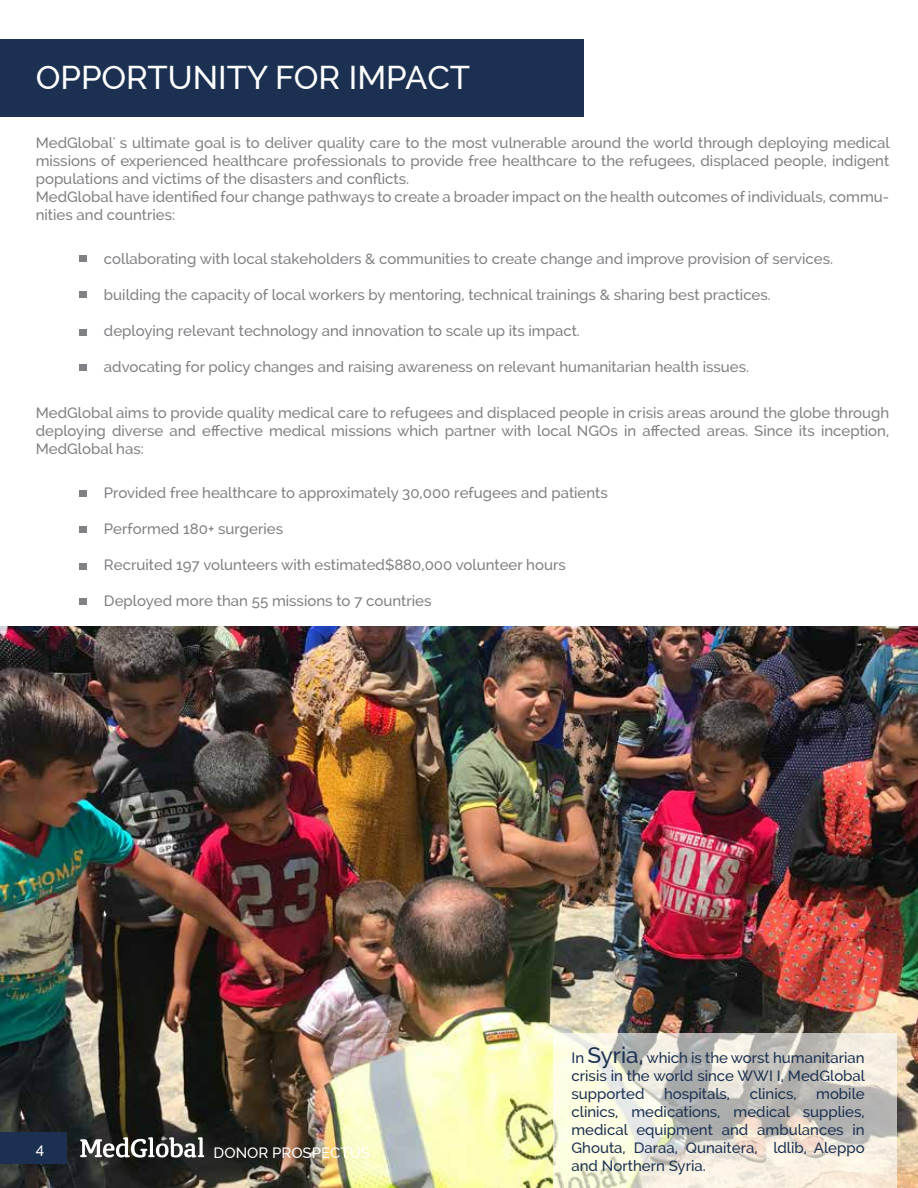
<style>
.page{position:relative;width:918px;height:1188px;background:#fff}
.page>*{position:absolute;margin:0;border:0;box-sizing:border-box;transform-origin:0 0}
.t1{font:500 33px "Raleway";color:#fff}
.t2{font:500 15px/18px "Raleway";color:#808184}
.t3{font:500 15px/18px "Raleway";color:#1c3151;text-align:justify}
.t4{font:500 15px "Raleway";color:#fff}
.s1{font-size:22.5px}
</style>
<div class="page">
<img style="left:0;top:627px;width:918px;height:561px">
<svg style="left:554px;top:1033px;width:343px;height:155px;background:#dddacf"></svg>
<div style="left:0;top:39px;width:583px;height:78px;background:#1c3151"></div>
<div style="left:79px;top:256px;width:8px;height:6px;background:#808184"></div>
<div style="left:79px;top:292px;width:8px;height:6px;background:#808184"></div>
<div style="left:79px;top:329px;width:8px;height:7px;background:#808184"></div>
<div style="left:79px;top:364px;width:8px;height:6px;background:#808184"></div>
<div style="left:79px;top:490px;width:8px;height:7px;background:#808184"></div>
<div style="left:79px;top:526px;width:8px;height:7px;background:#808184"></div>
<div style="left:79px;top:563px;width:8px;height:7px;background:#808184"></div>
<div style="left:79px;top:598px;width:8px;height:7px;background:#808184"></div>
<div style="left:0;top:1132px;width:67px;height:32px;background:#1c3151"></div>
<svg style="left:80px;top:1137px;width:124px;height:21px"></svg>
<h1 class="t1" style="left:36px;top:59px;width:436px">OPPORTUNITY FOR IMPACT</h1>
<p class="t2" style="left:36px;top:134px;width:855px">MedGlobal' s ultimate goal is to deliver quality care to the most vulnerable around the world through deploying medical missions of experienced healthcare professionals to provide free healthcare to the refugees, displaced people, indigent populations and victims of the disasters and conflicts.<br>MedGlobal have identified four change pathways to create a broader impact on the health outcomes of individuals, commu&shy;nities and countries:</p>
<p class="t2" style="left:104px;top:249px;width:731px">collaborating with local stakeholders &amp; communities to create change and improve provision of services.</p>
<p class="t2" style="left:104px;top:285px;width:668px">building the capacity of local workers by mentoring, technical trainings &amp; sharing best practices.</p>
<p class="t2" style="left:104px;top:321px;width:477px">deploying relevant technology and innovation to scale up its impact.</p>
<p class="t2" style="left:104px;top:357px;width:647px">advocating for policy changes and raising awareness on relevant humanitarian health issues.</p>
<p class="t2" style="left:36px;top:404px;width:855px;text-align:justify">MedGlobal aims to provide quality medical care to refugees and displaced people in crisis areas around the globe through deploying diverse and effective medical missions which partner with local NGOs in affected areas. Since its inception, MedGlobal has:</p>
<p class="t2" style="left:104px;top:483px;width:505px">Provided free healthcare to approximately 30,000 refugees and patients</p>
<p class="t2" style="left:104px;top:519px;width:181px">Performed 180+ surgeries</p>
<p class="t2" style="left:104px;top:555px;width:463px">Recruited 197 volunteers with estimated$880,000 volunteer hours</p>
<p class="t2" style="left:104px;top:591px;width:329px">Deployed more than 55 missions to 7 countries</p>
<p class="t4" style="left:36px;top:1140px;width:10px">4</p>
<p class="t4" style="left:214px;top:1144px;width:158px">DONOR PROSPECTUS</p>
<p class="t3" style="left:571px;top:1049px;width:295px">In <span class="s1">Syria,</span> which is the worst humanitarian crisis in the world since WWI I, MedGlobal supported</p>
<p class="t3" style="left:572px;top:1085px;width:295px;text-indent:245px">mobile clinics, medications, medical supplies, medical equipment and ambulances in Ghouta, Daraa, Qunaitera, ldlib, Aleppo and Northern Syria.</p>
<p class="t3" style="left:664px;top:1085px;width:68px">hospitals,</p>
<p class="t3" style="left:750px;top:1085px;width:48px">clinics,</p>
</div>
